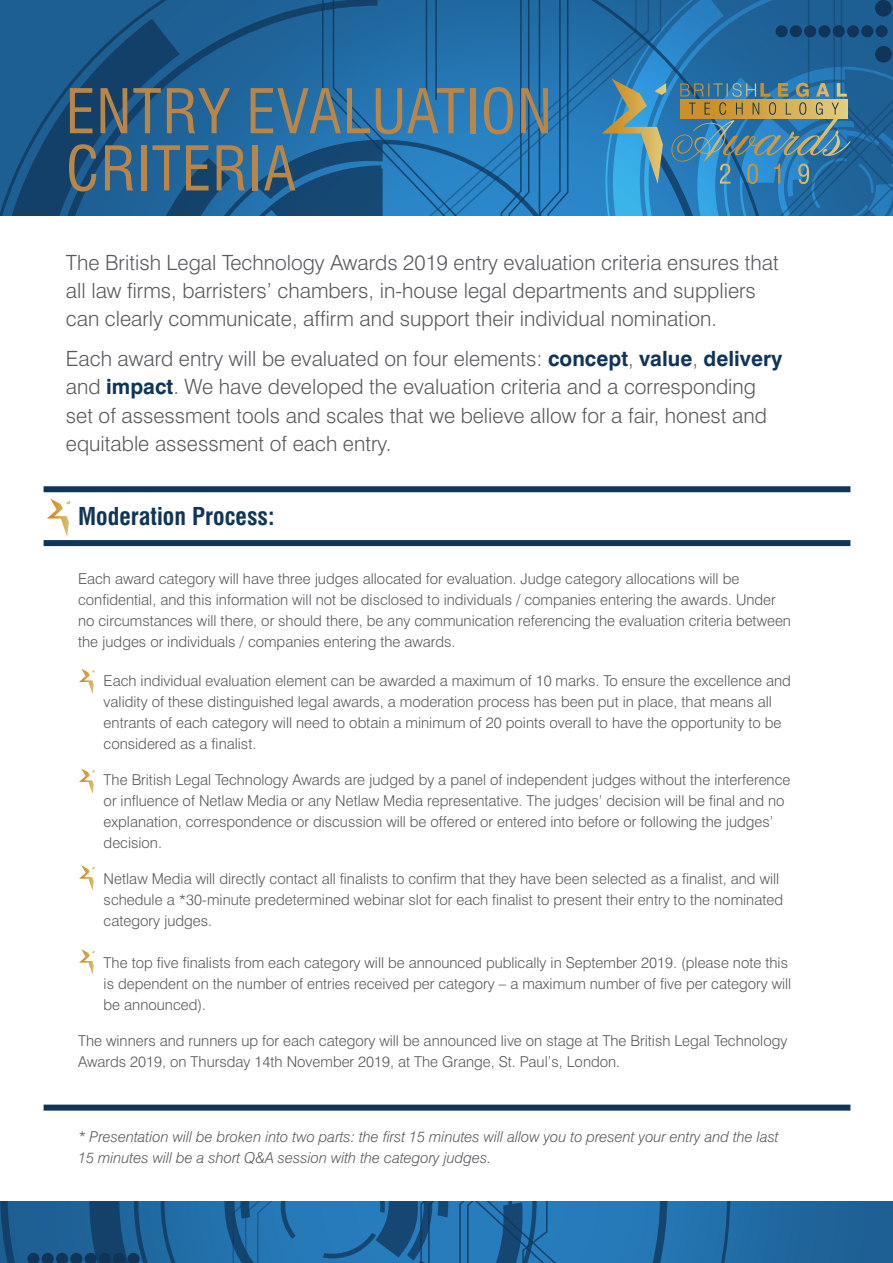
<style>
.page{position:relative;width:893px;height:1263px;background:#fff}
.page>*{position:absolute;margin:0;border:0;box-sizing:border-box;transform-origin:0 0}
.t1{font:condensed 60px/57.2px "Swiss 721 BT";letter-spacing:.02em;color:#ba8648}
.t2{font:700 condensed 24px "Swiss 721 BT";color:#0f3559}
.t3{font:300 21px/28.2px "Swiss 721 BT";color:#57595b}
.t4{font:300 15px/21px "Swiss 721 BT";color:#57595b}
.t5{font:italic 300 15px/21px "Swiss 721 BT";color:#57595b}
.s1{font-weight:700;color:#0f3559}
</style>
<div class="page">
<div style="left:774px;top:1201px;width:119px;height:62px;background:#1f6397"></div>
<svg style="left:0;top:1201px;width:774px;height:62px;background:#2069a1"></svg>
<div style="left:44px;top:540px;width:806px;height:6px;background:#0f3559"></div>
<div style="left:44px;top:1104px;width:806px;height:6px;background:#0f3559"></div>
<svg style="left:47px;top:499px;width:23px;height:38px"></svg>
<div style="left:44px;top:486px;width:806px;height:6px;background:#0f3559"></div>
<svg style="left:79px;top:669px;width:16px;height:25px"></svg>
<svg style="left:79px;top:769px;width:16px;height:25px"></svg>
<svg style="left:79px;top:865px;width:16px;height:26px"></svg>
<svg style="left:79px;top:949px;width:16px;height:26px"></svg>
<svg style="left:0;top:0;width:893px;height:216px;background:#276b9c"></svg>
<p class="t1" style="left:66px;top:83px;width:488px">ENTRY EVALUATION<br>CRITERIA</p>
<p class="t3" style="left:66px;top:248px;width:714px">The British Legal Technology Awards 2019 entry evaluation criteria ensures that all law firms, barristers’ chambers, in-house legal departments and suppliers can clearly communicate, affirm and support their individual nomination.</p>
<p class="t3" style="left:66px;top:344px;width:718px">Each award entry will be evaluated on four elements: <span class="s1">concept</span>, <span class="s1">value</span>, <span class="s1">delivery </span>and <span class="s1">impact</span>. We have developed the evaluation criteria and a corresponding set of assessment tools and scales that we believe allow for a fair, honest and equitable assessment of each entry.</p>
<p class="t2" style="left:78px;top:502px;width:198px">Moderation Process:</p>
<p class="t4" style="left:78px;top:567px;width:699px">Each award category will have three judges allocated for evaluation. Judge category allocations will be confidential, and this information will not be disclosed to individuals / companies entering the awards. Under</p>
<p class="t4" style="left:78px;top:609px;width:714px">no circumstances will there, or should there, be any communication referencing the evaluation criteria between the judges or individuals / companies entering the awards.</p>
<p class="t4" style="left:104px;top:669px;width:689px">Each individual evaluation element can be awarded a maximum of 10 marks. To ensure the excellence and validity of these distinguished legal awards, a moderation process has been put in place, that means all</p>
<p class="t4" style="left:104px;top:711px;width:679px">entrants of each category will need to obtain a minimum of 20 points overall to have the opportunity to be considered as a finalist.</p>
<p class="t4" style="left:104px;top:768px;width:688px">The British Legal Technology Awards are judged by a panel of independent judges without the interference or influence of Netlaw Media or any Netlaw Media representative. The judges’ decision will be final and no explanation, correspondence or discussion will be offered or entered into before or following the judges’ decision.</p>
<p class="t4" style="left:104px;top:867px;width:681px">Netlaw Media will directly contact all finalists to confirm that they have been selected as a finalist, and will schedule a *30-minute predetermined webinar slot for each finalist to present their entry to the nominated category judges.</p>
<p class="t4" style="left:104px;top:951px;width:689px">The top five finalists from each category will be announced publically in September 2019. (please note this is dependent on the number of entries received per category – a maximum number of five per category will be announced).</p>
<p class="t4" style="left:78px;top:1029px;width:711px">The winners and runners up for each category will be announced live on stage at The British Legal Technology<br>Awards 2019, on Thursday 14th November 2019, at The Grange, St. Paul’s, London.</p>
<p class="t5" style="left:78px;top:1125px;width:702px">* Presentation will be broken into two parts: the first 15 minutes will allow you to present your entry and the last<br>15 minutes will be a short Q&amp;A session with the category judges.</p>
</div>
